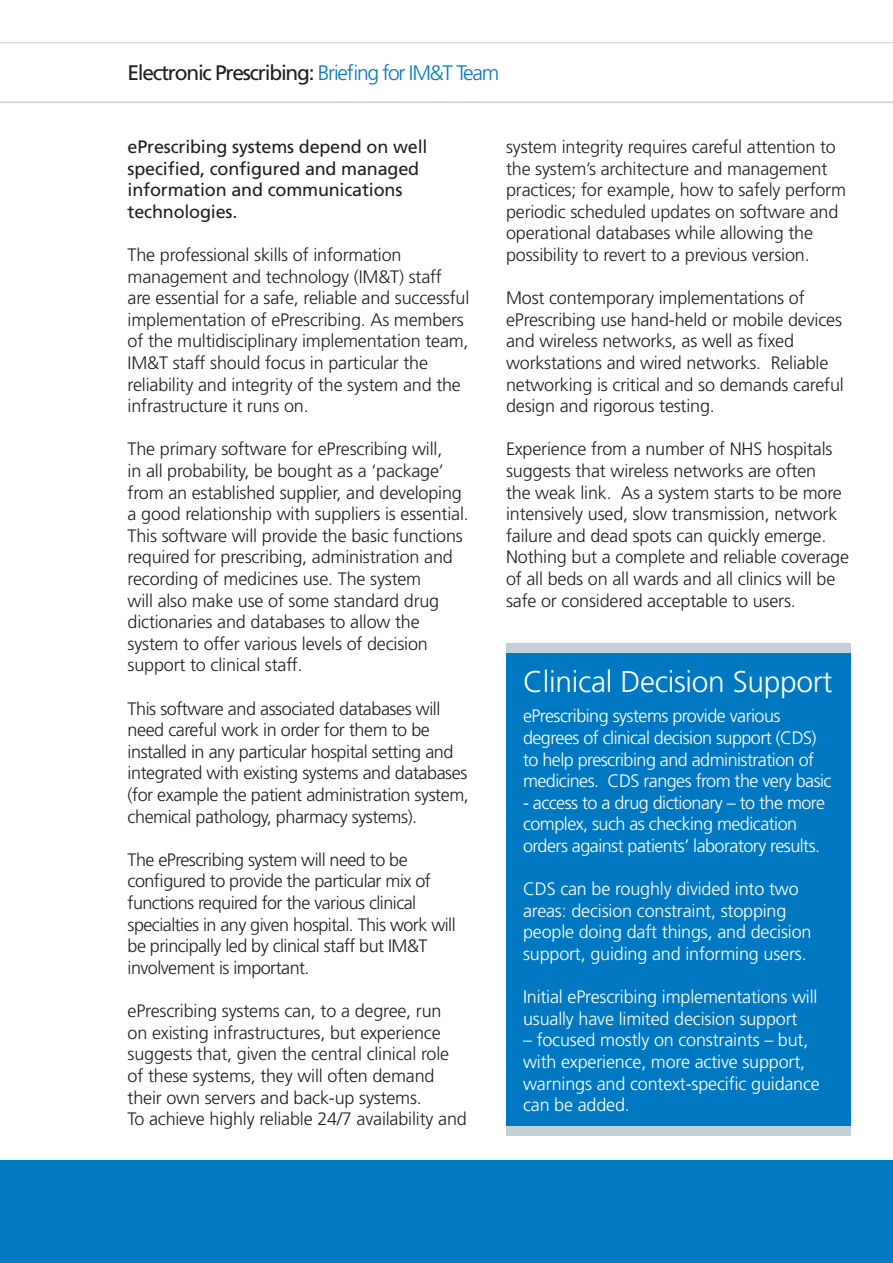
<style>
.page{position:relative;width:893px;height:1263px;background:#fff}
.page>*{position:absolute;margin:0;border:0;box-sizing:border-box;transform-origin:0 0}
.Body_copy{font:300 30px "Frutiger LT Std";letter-spacing:-.01em;color:#fff}
.t1{font:21px "Frutiger LT Std";letter-spacing:-.06em;color:#231f20}
.Body_copy-2{font:300 18px/21.6px "Frutiger LT Std";letter-spacing:-.01em;color:#231f20}
.Body_copy-3{font:300 18px/21.6px "Frutiger LT Std";letter-spacing:-.01em;color:#fff}
.Body_copy-4{font:300 18px/21.6px "Frutiger LT Std";letter-spacing:-.03em;color:#fff}
.Body_copy-5{font:300 18px/21.6px "Frutiger LT Std";letter-spacing:-.03em;color:#231f20}
.Body_copy-6{font:18px/21.6px "Frutiger LT Std";letter-spacing:-.01em;color:#231f20}
.s1{font-weight:300;color:#007ac2}
</style>
<div class="page">
<div style="left:0;top:1161px;width:893px;height:102px;background:#007ac2"></div>
<hr style="left:0;top:42px;width:893px;height:1px;background:#c2d1d5">
<hr style="left:0;top:101px;width:893px;height:2px;background:#c2d1d5">
<div style="left:506px;top:652px;width:344px;height:483px;background:#0079c2"></div>
<div style="left:506px;top:643px;width:344px;height:10px;background:#c2d1d5"></div>
<div style="left:506px;top:1126px;width:344px;height:9px;background:#c2d1d5"></div>
<p class="t1" style="left:128px;top:60px;width:373px">Electronic Prescribing: <span class="s1">Briefing for IM&amp;T Team</span></p>
<p class="Body_copy-6" style="left:128px;top:136px;width:301px">ePrescribing systems depend on well specified, configured and managed information and communications technologies.</p>
<p class="Body_copy-2" style="left:128px;top:244px;width:343px">The professional skills of information management and technology (IM&amp;T) staff are essential for a safe, reliable and successful implementation of ePrescribing. As members of the multidisciplinary implementation team, IM&amp;T staff should focus in particular the reliability and integrity of the system and the infrastructure it runs on.</p>
<p class="Body_copy-2" style="left:128px;top:439px;width:343px">The primary software for ePrescribing will,<br>in all probability, be bought as a ‘package’ from an established supplier, and developing a good relationship with suppliers is essential.<br>This software will provide the basic functions required for prescribing, administration and recording of medicines use. The system<br>will also make use of some standard drug dictionaries and databases to allow the system to offer various levels of decision support to clinical staff.</p>
<p class="Body_copy-2" style="left:128px;top:698px;width:343px">This software and associated databases will need careful work in order for them to be installed in any particular hospital setting and integrated with existing systems and databases (for example the patient administration system, chemical pathology, pharmacy systems).</p>
<p class="Body_copy-5" style="left:128px;top:849px;width:330px">The ePrescribing system will need to be configured to provide the particular mix of functions required for the various clinical specialties in any given hospital. This work will be principally led by clinical staff but IM&amp;T involvement is important.</p>
<p class="Body_copy-2" style="left:128px;top:1000px;width:341px">ePrescribing systems can, to a degree, run<br>on existing infrastructures, but experience suggests that, given the central clinical role of these systems, they will often demand their own servers and back-up systems.<br>To achieve highly reliable 24/7 availability and</p>
<p class="Body_copy-2" style="left:506px;top:136px;width:342px">system integrity requires careful attention to the system’s architecture and management practices; for example, how to safely perform periodic scheduled updates on software and operational databases while allowing the possibility to revert to a previous version.</p>
<p class="Body_copy-2" style="left:506px;top:287px;width:339px">Most contemporary implementations of ePrescribing use hand-held or mobile devices and wireless networks, as well as fixed workstations and wired networks. Reliable networking is critical and so demands careful design and rigorous testing.</p>
<p class="Body_copy-2" style="left:506px;top:439px;width:344px">Experience from a number of NHS hospitals suggests that wireless networks are often<br>the weak link. As a system starts to be more intensively used, slow transmission, network failure and dead spots can quickly emerge.<br>Nothing but a complete and reliable coverage of all beds on all wards and all clinics will be safe or considered acceptable to users.</p>
<p class="Body_copy" style="left:523px;top:665px;width:311px">Clinical Decision Support</p>
<p class="Body_copy-4" style="left:523px;top:706px;width:310px">ePrescribing systems provide various degrees of clinical decision support (CDS) to help prescribing and administration of medicines. CDS ranges from the very basic</p>
<p class="Body_copy-4" style="left:523px;top:792px;width:304px">- access to a drug dictionary – to the more complex, such as checking medication orders against patients’ laboratory results.</p>
<p class="Body_copy-3" style="left:523px;top:878px;width:290px">CDS can be roughly divided into two areas: decision constraint, stopping people doing daft things, and decision support, guiding and informing users.</p>
<p class="Body_copy-3" style="left:523px;top:986px;width:296px">Initial ePrescribing implementations will usually have limited decision support</p>
<p class="Body_copy-3" style="left:523px;top:1030px;width:298px">– focused mostly on constraints – but, with experience, more active support, warnings and context-specific guidance can be added.</p>
</div>
